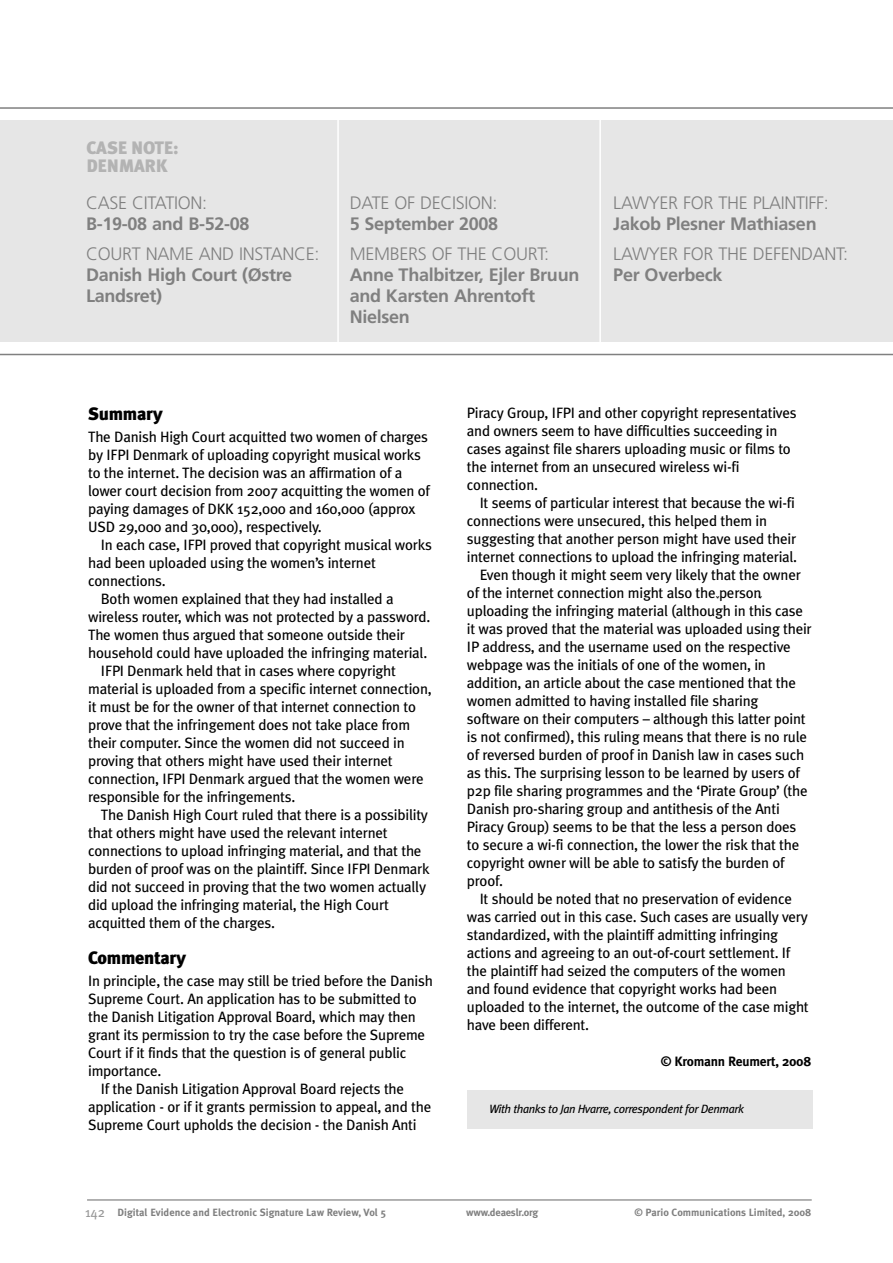
<style>
.page{position:relative;width:893px;height:1263px;background:#fff}
.page>*{position:absolute;margin:0;border:0;box-sizing:border-box;transform-origin:0 0}
.t1{font:700 18px/21px "Frutiger";letter-spacing:-.015em;color:#808080}
.t2{font:300 18px "Frutiger";letter-spacing:-.015em;color:#808080}
.t3{font:900 18px "Meta Plus";letter-spacing:-.015em;color:#000}
.t4{font:900 18px/18px "Meta Plus";letter-spacing:-.015em;color:#b3b3b3}
.t5{font:15px/18px "Meta Plus";letter-spacing:-.015em;color:#000}
.t6{font:700 13.5px "Meta Plus";letter-spacing:-.015em;color:#000}
.t7{font:italic 12px "Meta Plus";letter-spacing:-.03em;color:#000}
.t8{font:700 10.5px "Meta Plus";color:#808080}
.t9{font:700 10.5px "Meta Plus";letter-spacing:-.02em;color:#808080}
.t10{font:700 6.15px "Meta Plus";color:#000}
.s1{font-weight:400;font-size:13.5px;color:#999}
</style>
<div class="page">
<hr style="left:87px;top:1199px;width:725px;height:2px;background:#999">
<div style="left:0;top:120px;width:893px;height:222px;background:#e6e6e6"></div>
<hr style="left:337px;top:95px;width:2px;height:252px;background:#fff">
<hr style="left:599px;top:95px;width:2px;height:251px;background:#fff">
<hr style="left:0;top:107px;width:893px;height:2px;background:#808080">
<hr style="left:0;top:354px;width:893px;height:1px;background:#808080">
<div style="left:468px;top:1090px;width:345px;height:39px;background:#e6e6e6"></div>
<p class="t4" style="left:86px;top:139px;width:94px">CASE NOTE:<br>DENMARK</p>
<p class="t2" style="left:86px;top:196px;width:123px">CASE CITATION:</p>
<p class="t1" style="left:86px;top:215px;width:165px">B-19-08 and B-52-08</p>
<p class="t2" style="left:86px;top:246px;width:235px">COURT NAME AND INSTANCE:</p>
<p class="t1" style="left:86px;top:265px;width:208px">Danish High Court (Østre<br>Landsret)</p>
<p class="t2" style="left:350px;top:196px;width:149px">DATE OF DECISION:</p>
<p class="t1" style="left:350px;top:215px;width:150px">5 September 2008</p>
<p class="t2" style="left:350px;top:246px;width:201px">MEMBERS OF THE COURT:</p>
<p class="t1" style="left:350px;top:265px;width:231px">Anne Thalbitzer, Ejler Bruun and Karsten Ahrentoft<br>Nielsen</p>
<p class="t2" style="left:613px;top:196px;width:217px">LAWYER FOR THE PLAINTIFF:</p>
<p class="t1" style="left:613px;top:215px;width:205px">Jakob Plesner Mathiasen</p>
<p class="t2" style="left:613px;top:246px;width:236px">LAWYER FOR THE DEFENDANT:</p>
<p class="t1" style="left:613px;top:265px;width:111px">Per Overbeck</p>
<p class="t3" style="left:88px;top:403px;width:76px">Summary</p>
<p class="t5" style="left:88px;top:428px;width:343px">The Danish High Court acquitted two women of charges by IFPI Denmark of uploading copyright musical works to the internet. The decision was an affirmation of a lower court decision from 2007 acquitting the women of paying damages of DKK 152,000 and 160,000 (approx USD 29,000 and 30,000), respectively.</p>
<p class="t5" style="left:101px;top:536px;width:333px">In each case, IFPI proved that copyright musical works</p>
<p class="t5" style="left:88px;top:554px;width:289px">had been uploaded using the women’s internet</p>
<p class="t5" style="left:88px;top:572px;width:79px">connections.</p>
<p class="t5" style="left:101px;top:590px;width:294px">Both women explained that they had installed a</p>
<p class="t5" style="left:88px;top:608px;width:344px">wireless router, which was not protected by a password.</p>
<p class="t5" style="left:88px;top:626px;width:318px">The women thus argued that someone outside their</p>
<p class="t5" style="left:88px;top:644px;width:341px">household could have uploaded the infringing material.</p>
<p class="t5" style="left:101px;top:662px;width:297px">IFPI Denmark held that in cases where copyright</p>
<p class="t5" style="left:88px;top:680px;width:345px">material is uploaded from a specific internet connection,</p>
<p class="t5" style="left:88px;top:698px;width:329px">it must be for the owner of that internet connection to</p>
<p class="t5" style="left:88px;top:716px;width:324px">prove that the infringement does not take place from</p>
<p class="t5" style="left:88px;top:734px;width:318px">their computer. Since the women did not succeed in</p>
<p class="t5" style="left:88px;top:752px;width:306px">proving that others might have used their internet</p>
<p class="t5" style="left:88px;top:770px;width:337px">connection, IFPI Denmark argued that the women were</p>
<p class="t5" style="left:88px;top:788px;width:209px">responsible for the infringements.</p>
<p class="t5" style="left:101px;top:806px;width:329px">The Danish High Court ruled that there is a possibility</p>
<p class="t5" style="left:88px;top:824px;width:301px">that others might have used the relevant internet</p>
<p class="t5" style="left:88px;top:842px;width:335px">connections to upload infringing material, and that the</p>
<p class="t5" style="left:88px;top:860px;width:343px">burden of proof was on the plaintiff. Since IFPI Denmark</p>
<p class="t5" style="left:88px;top:878px;width:340px">did not succeed in proving that the two women actually</p>
<p class="t5" style="left:88px;top:896px;width:303px">did upload the infringing material, the High Court</p>
<p class="t5" style="left:88px;top:914px;width:188px">acquitted them of the charges.</p>
<p class="t3" style="left:88px;top:947px;width:100px">Commentary</p>
<p class="t5" style="left:88px;top:972px;width:346px">In principle, the case may still be tried before the Danish</p>
<p class="t5" style="left:88px;top:990px;width:330px">Supreme Court. An application has to be submitted to</p>
<p class="t5" style="left:88px;top:1008px;width:329px">the Danish Litigation Approval Board, which may then</p>
<p class="t5" style="left:88px;top:1026px;width:339px">grant its permission to try the case before the Supreme</p>
<p class="t5" style="left:88px;top:1044px;width:320px">Court if it finds that the question is of general public</p>
<p class="t5" style="left:88px;top:1062px;width:75px">importance.</p>
<p class="t5" style="left:101px;top:1080px;width:305px">If the Danish Litigation Approval Board rejects the</p>
<p class="t5" style="left:88px;top:1098px;width:345px">application - or if it grants permission to appeal, and the</p>
<p class="t5" style="left:88px;top:1116px;width:330px">Supreme Court upholds the decision - the Danish Anti</p>
<p class="t5" style="left:467px;top:403px;width:331px">Piracy Group, IFPI and other copyright representatives and owners seem to have difficulties succeeding in cases against file sharers uploading music or films to the internet from an unsecured wireless wi-fi connection.</p>
<p class="t5" style="left:480px;top:493px;width:317px">It seems of particular interest that because the wi-fi</p>
<p class="t5" style="left:467px;top:511px;width:302px">connections were unsecured, this helped them in</p>
<p class="t5" style="left:467px;top:529px;width:331px">suggesting that another person might have used their</p>
<p class="t5" style="left:467px;top:547px;width:332px">internet connections to upload the infringing material.</p>
<p class="t5" style="left:480px;top:565px;width:323px">Even though it might seem very likely that the owner</p>
<p class="t5" style="left:467px;top:583px;width:296px">of the internet connection might also the person</p>
<p class="t5" style="left:467px;top:601px;width:338px">uploading the infringing material (although in this case</p>
<p class="t5" style="left:467px;top:619px;width:346px">it was proved that the material was uploaded using their</p>
<p class="t5" style="left:467px;top:637px;width:325px">IP address, and the username used on the respective</p>
<p class="t5" style="left:467px;top:655px;width:301px">webpage was the initials of one of the women, in</p>
<p class="t5" style="left:467px;top:673px;width:331px">addition, an article about the case mentioned that the</p>
<p class="t5" style="left:467px;top:691px;width:293px">women admitted to having installed file sharing</p>
<p class="t5" style="left:467px;top:709px;width:340px">software on their computers – although this latter point</p>
<p class="t5" style="left:467px;top:727px;width:342px">is not confirmed), this ruling means that there is no rule</p>
<p class="t5" style="left:467px;top:745px;width:339px">of reversed burden of proof in Danish law in cases such</p>
<p class="t5" style="left:467px;top:763px;width:335px">as this. The surprising lesson to be learned by users of</p>
<p class="t5" style="left:467px;top:781px;width:342px">p2p file sharing programmes and the ‘Pirate Group’ (the</p>
<p class="t5" style="left:467px;top:799px;width:314px">Danish pro-sharing group and antithesis of the Anti</p>
<p class="t5" style="left:467px;top:817px;width:331px">Piracy Group) seems to be that the less a person does</p>
<p class="t5" style="left:467px;top:835px;width:334px">to secure a wi-fi connection, the lower the risk that the</p>
<p class="t5" style="left:467px;top:853px;width:319px">copyright owner will be able to satisfy the burden of</p>
<p class="t5" style="left:467px;top:871px;width:38px">proof.</p>
<p class="t5" style="left:480px;top:889px;width:314px">It should be noted that no preservation of evidence</p>
<p class="t5" style="left:467px;top:907px;width:343px">was carried out in this case. Such cases are usually very</p>
<p class="t5" style="left:467px;top:925px;width:313px">standardized, with the plaintiff admitting infringing</p>
<p class="t5" style="left:467px;top:943px;width:325px">actions and agreeing to an out-of-court settlement. If</p>
<p class="t5" style="left:467px;top:961px;width:320px">the plaintiff had seized the computers of the women</p>
<p class="t5" style="left:467px;top:979px;width:312px">and found evidence that copyright works had been</p>
<p class="t5" style="left:467px;top:997px;width:343px">uploaded to the internet, the outcome of the case might</p>
<p class="t5" style="left:467px;top:1015px;width:124px">have been different.</p>
<p class="t6" style="left:661px;top:1053px;width:152px">© Kromann Reumert, 2008</p>
<p class="t10" style="left:720px;top:599px;width:6px;rotate:-180deg">^</p>
<p class="t10" style="left:762px;top:599px;width:6px;rotate:-180deg">^</p>
<p class="t7" style="left:489px;top:1102px;width:257px">With thanks to Jan Hvarre, correspondent for Denmark</p>
<p class="t8" style="left:85px;top:1206px;width:302px"><span class="s1">142</span> Digital Evidence and Electronic Signature Law Review, Vol 5</p>
<p class="t9" style="left:466px;top:1206px;width:74px">www.deaeslr.org</p>
<p class="t8" style="left:634px;top:1206px;width:179px">© Pario Communications Limited, 2008</p>
</div>
